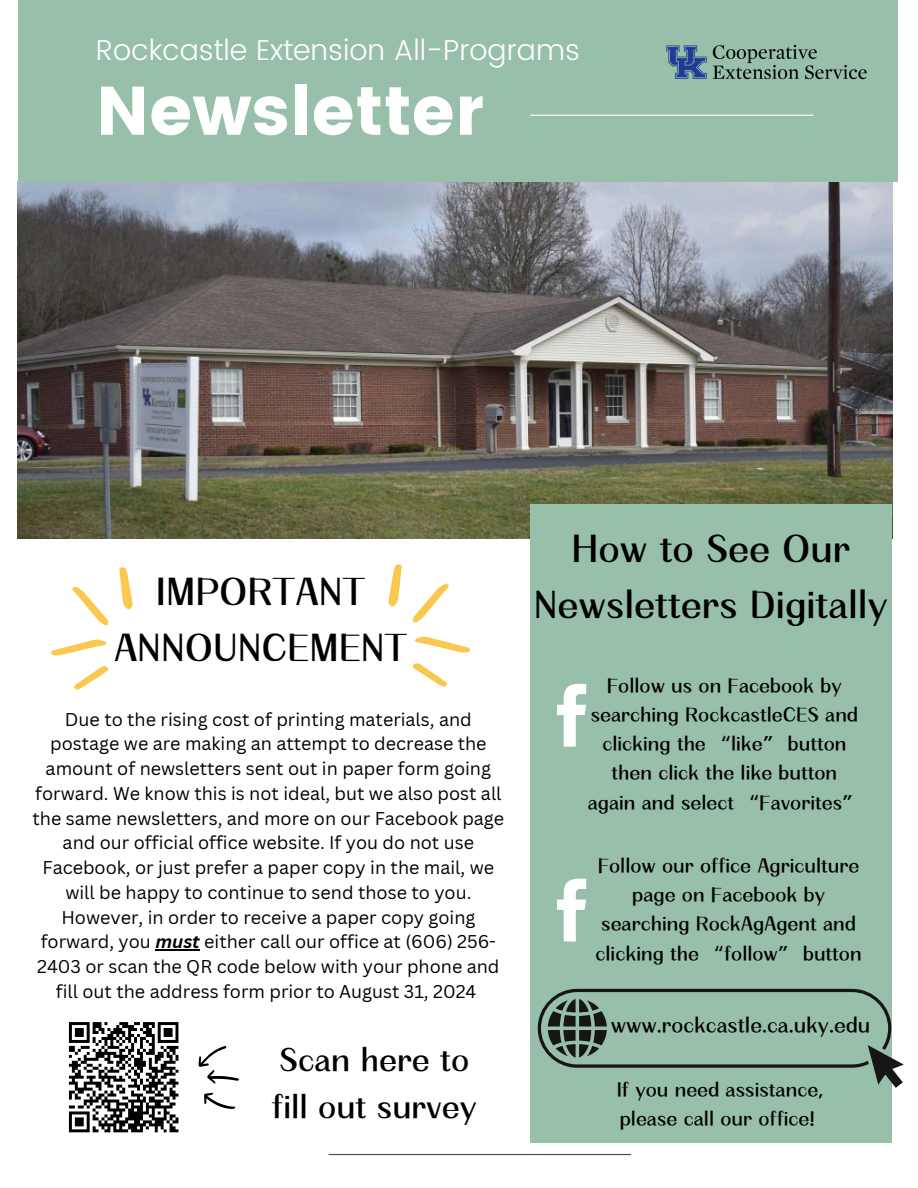
<style>
.page{position:relative;width:918px;height:1188px;background:#fff}
.page>*{position:absolute;margin:0;border:0;box-sizing:border-box;transform-origin:0 0}
.t1{font:68.4px "Poppins";color:#fff}
.t2{font:900 40.5px/56.2px "Canva Endeavor";color:#000;text-align:center}
.t3{font:900 34.5px/47.2px "Canva Endeavor";color:#000}
.t4{font:300 28.8px "Poppins";color:#fff}
.t5{font:900 22.5px "Canva Endeavor";color:#000}
.t6{font:900 21px/29.2px "Canva Endeavor";color:#000;text-align:center}
.t7{font:18px/24.8px "Canva Sans";color:#000;text-align:center}
.s1{font-weight:700;font-style:italic}
</style>
<div class="page">
<img style="left:18px;top:181px;width:874px;height:357px">
<div style="left:18px;top:0;width:880px;height:181px;background:#98bfa9"></div>
<div style="left:530px;top:504px;width:361px;height:639px;background:#98bfa9"></div>
<hr style="left:530px;top:115px;width:284px;height:1px;background:#fff">
<hr style="left:329px;top:1154px;width:302px;height:1px;background:#3e4e40">
<img style="left:666px;top:44px;width:201px;height:36px">
<svg style="left:51px;top:567px;width:82px;height:123px"></svg>
<svg style="left:388px;top:564px;width:82px;height:123px"></svg>
<img style="left:68px;top:1022px;width:111px;height:111px">
<svg style="left:198px;top:1046px;width:41px;height:63px"></svg>
<svg style="left:557px;top:684px;width:29px;height:63px"></svg>
<svg style="left:557px;top:879px;width:29px;height:62px"></svg>
<svg style="left:538px;top:989px;width:366px;height:99px"></svg>
<hr style="left:155px;top:949px;width:45px;height:2px;background:#000">
<p class="t4" style="left:96px;top:33px;width:486px">Rockcastle Extension All-Programs</p>
<p class="t1" style="left:96px;top:71px;width:389px">Newsletter</p>
<h5 class="t2" style="left:114px;top:564px;width:295px">IMPORTANT<br>ANNOUNCEMENT</h5>
<h6 class="t7" style="left:33px;top:706px;width:473px">Due to the rising cost of printing materials, and postage we are making an attempt to decrease the amount of newsletters sent out in paper form going forward. We know this is not ideal, but we also post all the same newsletters, and more on our Facebook page and our official office website. If you do not use Facebook, or just prefer a paper copy in the mail, we will be happy to continue to send those to you.<br>However, in order to receive a paper copy going forward, you <span class="s1">must</span> either call our office at (606) 256- 2403 or scan the QR code below with your phone and fill out the address form prior to August 31, 2024</h6>
<h6 class="t3" style="left:272px;top:1037px;width:207px">Scan here to fill out survey</h6>
<h6 class="t2" style="left:534px;top:521px;width:356px">How to See Our<br>Newsletters Digitally</h6>
<h3 class="t6" style="left:588px;top:671px;width:275px">Follow us on Facebook by searching RockcastleCES and clicking the “like” button then click the like button again and select “Favorites”</h3>
<p class="t6" style="left:595px;top:851px;width:268px">Follow our office Agriculture page on Facebook by searching RockAgAgent and clicking the “follow” button</p>
<p class="t5" style="left:611px;top:1012px;width:261px">www.rockcastle.ca.uky.edu</p>
<h2 class="t6" style="left:617px;top:1075px;width:209px;text-align:left">If you need assistance, please call our office!</h2>
</div>
